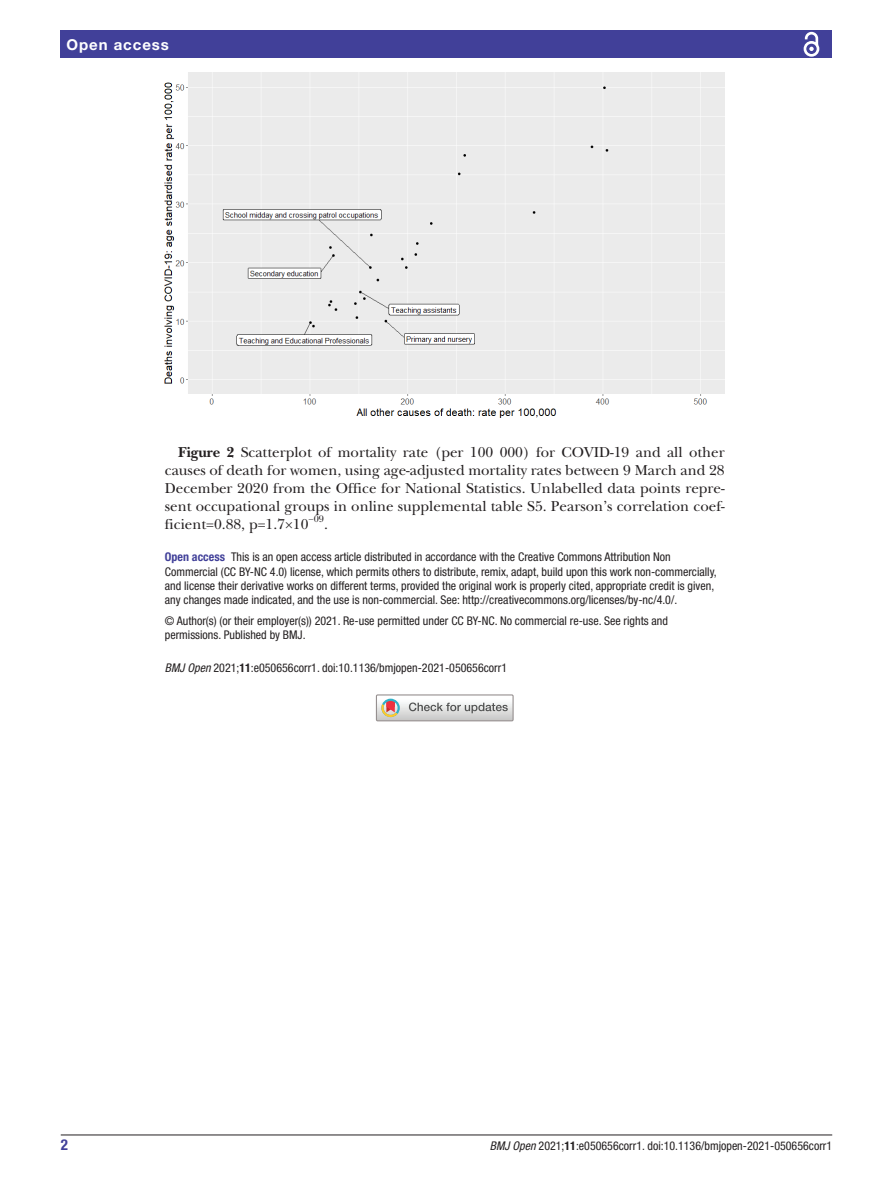
<style>
.page{position:relative;width:893px;height:1191px;background:#fff}
.page>*{position:absolute;margin:0;border:0;box-sizing:border-box;transform-origin:0 0}
.t1{font:15px/18px "New Baskerville";color:#231f20;text-align:justify}
.t2{font:700 15px "Helvetica Neue LT Std";letter-spacing:.065em;color:#fff}
.t3{font:700 condensed 15px "Helvetica Neue LT Std";color:#414099}
.t4{font:condensed 12px/14.4px "Helvetica Neue LT Std";color:#231f20}
.t5{font:9.9px "New Baskerville";color:#231f20}
.s1{font-weight:700}
.s2{font-weight:700;color:#414099}
.s3{font-style:italic}
</style>
<div class="page">
<hr style="left:61px;top:1134px;width:771px;height:1px;background:#231f20">
<div style="left:61px;top:31px;width:771px;height:27px;background:#414099"></div>
<svg style="left:803px;top:31px;width:17px;height:26px"></svg>
<img style="left:165px;top:73px;width:560px;height:344px">
<div style="left:376px;top:694px;width:138px;height:27px;border:1px solid #969090"></div>
<svg style="left:376px;top:695px;width:137px;height:26px"></svg>
<p class="t2" style="left:66px;top:35px;width:104px">Open access</p>
<p class="t1" style="left:165px;top:443px;width:561px;text-indent:13px"><span class="s1">Figure 2</span> Scatterplot of mortality rate (per 100 000) for COVID-19 and all other causes of death for women, using age-adjusted mortality rates between 9 March and 28<br>December 2020 from the Office for National Statistics. Unlabelled data points repre&shy;sent occupational groups in online supplemental table S5. Pearson’s correlation coef&shy;ficient=0.88, p=1.7×10</p>
<p class="t5" style="left:308px;top:513px;width:17px">−09</p>
<p class="t1" style="left:324px;top:515px;width:5px">.</p>
<p class="t4" style="left:165px;top:549px;width:553px"><span class="s2">Open access</span> This is an open access article distributed in accordance with the Creative Commons Attribution Non Commercial (CC BY-NC 4.0) license, which permits others to distribute, remix, adapt, build upon this work non-commercially, and license their derivative works on different terms, provided the original work is properly cited, appropriate credit is given, any changes made indicated, and the use is non-commercial. See: http://creativecommons.org/licenses/by-nc/4.0/.</p>
<p class="t4" style="left:165px;top:613px;width:505px">© Author(s) (or their employer(s)) 2021. Re-use permitted under CC BY-NC. No commercial re-use. See rights and permissions. Published by BMJ.</p>
<p class="t4" style="left:165px;top:660px;width:344px"><span class="s3">BMJ Open</span> 2021;<span class="s1">11</span>:e050656corr1. doi:10.1136/bmjopen-2021-050656corr1</p>
<p class="t3" style="left:61px;top:1135px;width:9px">2</p>
<p class="t4" style="left:490px;top:1138px;width:344px"><span class="s3">BMJ Open</span> 2021;<span class="s1">11</span>:e050656corr1. doi:10.1136/bmjopen-2021-050656corr1</p>
</div>
